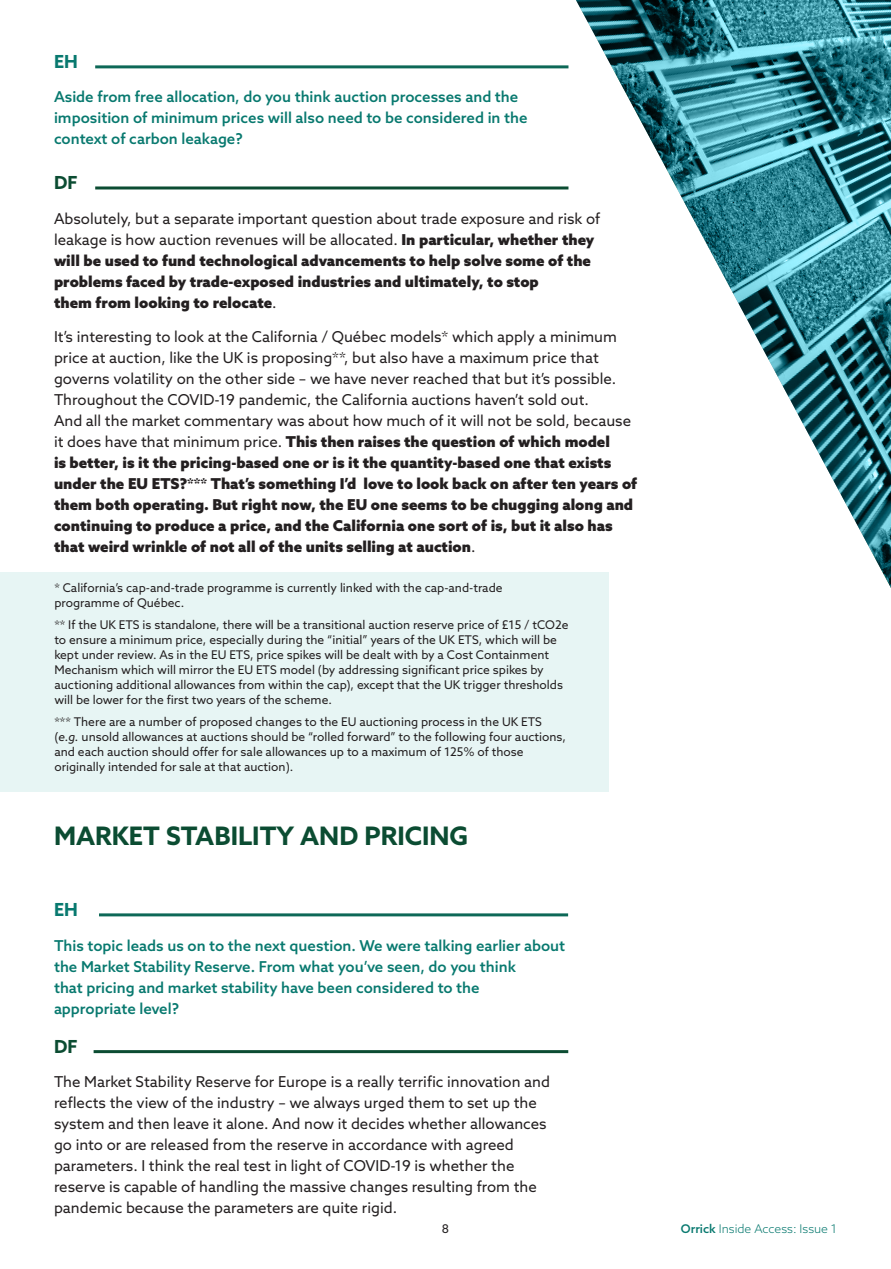
<style>
.page{position:relative;width:891px;height:1269px;background:#fff}
.page>*{position:absolute;margin:0;border:0;box-sizing:border-box;transform-origin:0 0}
.EH_Initials{font:700 25.5px "Azo Sans";color:#0b4c32}
.DF_Initials{font:700 18px "Azo Sans";color:#0b4c32}
.EH_Initials-2{font:700 18px "Azo Sans";color:#08796f}
.Body_Text{font:15px/21px "Azo Sans";color:#231f20}
.MW_-_Body_Text{font:500 15px/21px "Azo Sans";color:#08796f}
.Body_Text-2{font:900 15px/21px "Azo Sans";color:#231f20}
.Footnote{font:12px/15px "Azo Sans";color:#231f20}
.t1{font:300 12px "Azo Sans";color:#08796f}
.s1{font-weight:400}
.s2{font-weight:900}
.s3{font-style:italic}
.s4{font-weight:500}
</style>
<div class="page">
<img style="left:576px;top:0;width:315px;height:588px">
<div style="left:0;top:572px;width:609px;height:220px;background:#e7f5f4"></div>
<hr style="left:95px;top:186px;width:473px;height:3px;background:#0b4c32">
<hr style="left:95px;top:65px;width:473px;height:3px;background:#0d6857">
<hr style="left:99px;top:913px;width:469px;height:3px;background:#0d6857">
<hr style="left:94px;top:1050px;width:474px;height:3px;background:#0b4c32">
<p class="EH_Initials-2" style="left:54px;top:50px;width:25px">EH</p>
<p class="MW_-_Body_Text" style="left:54px;top:86px;width:475px">Aside from free allocation, do you think auction processes and the imposition of minimum prices will also need to be considered in the context of carbon leakage?</p>
<p class="DF_Initials" style="left:54px;top:171px;width:25px">DF</p>
<p class="Body_Text-2" style="left:54px;top:207px;width:548px"><span class="s1">Absolutely, but a separate important question about trade exposure and risk of leakage is how auction revenues will be allocated.</span> In particular, whether they will be used to fund technological advancements to help solve some of the problems faced by trade-exposed industries and ultimately, to stop<br>them from looking to relocate<span class="s1">.</span></p>
<p class="Body_Text" style="left:54px;top:326px;width:585px">It’s interesting to look at the California / Québec models* which apply a minimum price at auction, like the UK is proposing**, but also have a maximum price that governs volatility on the other side – we have never reached that but it’s possible.<br>Throughout the COVID-19 pandemic, the California auctions haven’t sold out.<br>And all the market commentary was about how much of it will not be sold, because it does have that minimum price. <span class="s2">This then raises the question of which model<br>is better, is it the pricing-based one or is it the quantity-based one that exists under the EU ETS?*** That’s something I’d love to look back on after ten years of them both operating. But right now, the EU one seems to be chugging along and continuing to produce a price, and the California one sort of is, but it also has that weird wrinkle of not all of the units selling at auction</span>.</p>
<p class="Footnote" style="left:54px;top:580px;width:450px">* California’s cap-and-trade programme is currently linked with the cap-and-trade programme of Québec.</p>
<p class="Footnote" style="left:54px;top:617px;width:516px">** If the UK ETS is standalone, there will be a transitional auction reserve price of £15 / tCO2e to ensure a minimum price, especially during the “initial” years of the UK ETS, which will be kept under review. As in the EU ETS, price spikes will be dealt with by a Cost Containment Mechanism which will mirror the EU ETS model (by addressing significant price spikes by auctioning additional allowances from within the cap), except that the UK trigger thresholds will be lower for the first two years of the scheme.</p>
<p class="Footnote" style="left:54px;top:714px;width:513px">*** There are a number of proposed changes to the EU auctioning process in the UK ETS (<span class="s3">e.g.</span> unsold allowances at auctions should be “rolled forward” to the following four auctions, and each auction should offer for sale allowances up to a maximum of 125% of those originally intended for sale at that auction).</p>
<p class="EH_Initials" style="left:54px;top:819px;width:416px">MARKET STABILITY AND PRICING</p>
<p class="EH_Initials-2" style="left:54px;top:898px;width:25px">EH</p>
<p class="MW_-_Body_Text" style="left:54px;top:935px;width:513px">This topic leads us on to the next question. We were talking earlier about the Market Stability Reserve. From what you’ve seen, do you think<br>that pricing and market stability have been considered to the appropriate level?</p>
<p class="DF_Initials" style="left:54px;top:1035px;width:25px">DF</p>
<p class="Body_Text" style="left:54px;top:1071px;width:498px">The Market Stability Reserve for Europe is a really terrific innovation and reflects the view of the industry – we always urged them to set up the system and then leave it alone. And now it decides whether allowances go into or are released from the reserve in accordance with agreed parameters. I think the real test in light of COVID-19 is whether the reserve is capable of handling the massive changes resulting from the pandemic because the parameters are quite rigid.</p>
<p class="Footnote" style="left:442px;top:1221px;width:9px">8</p>
<p class="t1" style="left:681px;top:1221px;width:158px"><span class="s4">Orrick</span> Inside Access: Issue 1</p>
</div>
